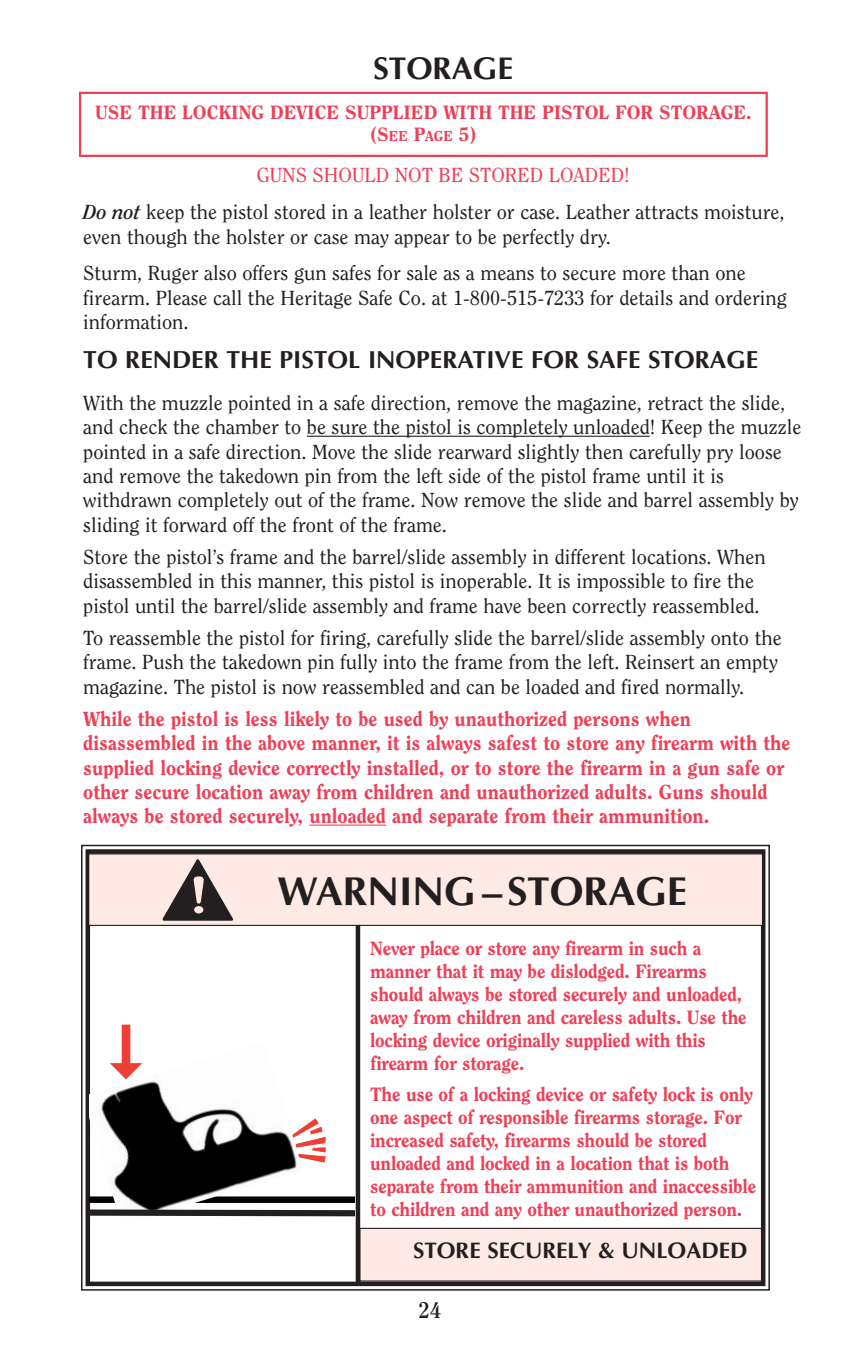
<style>
.page{position:relative;width:851px;height:1357px;background:#fff}
.page>*{position:absolute;margin:0;border:0;box-sizing:border-box;transform-origin:0 0}
.t1{font:700 40.5px "Optima";color:#231f20}
.t2{font:700 31.5px "Optima";color:#231f20}
.t3{font:700 24.75px "Optima";color:#231f20}
.t4{font:700 22.5px "Optima";color:#231f20}
.t5{font:700 22.5px "Clearface";color:#231f20}
.t6{font:20.25px/24.3px "Clearface";color:#231f20}
.t7{font:800 20.25px/24.3px "Clearface";color:#ef3f56}
.t8{font:800 19.12px/22.9px "Clearface";letter-spacing:-.01em;color:#ef3f56}
.s1{font-size:14.4px}
.s2{color:#ef3f56}
.s3{font-weight:700;font-style:italic}
</style>
<div class="page">
<hr style="left:307px;top:436px;width:342px;height:1px;background:#231f20">
<hr style="left:309px;top:824px;width:77px;height:2px;background:#ef3f56">
<div style="left:79px;top:92px;width:688px;height:65px;border:2px solid #ef3f56"></div>
<div style="left:360px;top:1228px;width:402px;height:53px;background:#feeae5"></div>
<div style="left:359px;top:1228px;width:404px;height:53px;border:1px solid #231f20"></div>
<div style="left:81px;top:845px;width:689px;height:445px;border:2px solid #231f20"></div>
<div style="left:86px;top:849px;width:679px;height:437px;border:4px solid #231f20"></div>
<div style="left:89px;top:854px;width:673px;height:71px;background:#feeae5"></div>
<div style="left:88px;top:853px;width:675px;height:73px;border:1px solid #231f20"></div>
<svg style="left:162px;top:859px;width:71px;height:62px"></svg>
<hr style="left:356px;top:925px;width:4px;height:357px;background:#231f20">
<svg style="left:121px;top:1024px;width:10px;height:17px"></svg>
<img style="left:303px;top:1118px;width:51px;height:85px">
<img style="left:89px;top:1041px;width:214px;height:184px">
<svg style="left:89px;top:1206px;width:265px;height:13px"></svg>
<h2 class="t2" style="left:373px;top:56px;width:141px">STORAGE</h2>
<p class="t8" style="left:95px;top:103px;width:658px;line-height:21.6px;text-align:center">USE THE LOCKING DEVICE SUPPLIED WITH THE PISTOL FOR STORAGE. (S<span class="s1">EE</span> P<span class="s1">AGE</span> 5)</p>
<p class="t6" style="left:83px;top:158px;width:702px;line-height:37.1px;text-indent:173px"><span class="s2">GUNS SHOULD NOT BE STORED LOADED!<br></span><span class="s3">Do not</span> keep the pistol stored in a leather holster or case. Leather attracts moisture,</p>
<p class="t6" style="left:83px;top:219px;width:664px;line-height:36.9px">even though the holster or case may appear to be perfectly dry.<br>Sturm, Ruger also offers gun safes for sale as a means to secure more than one</p>
<p class="t6" style="left:83px;top:287px;width:705px">firearm. Please call the Heritage Safe Co. at 1-800-515-7233 for details and ordering information.</p>
<p class="t3" style="left:83px;top:349px;width:676px">TO RENDER THE PISTOL INOPERATIVE FOR SAFE STORAGE</p>
<p class="t6" style="left:83px;top:392px;width:719px">With the muzzle pointed in a safe direction, remove the magazine, retract the slide, and check the chamber to be sure the pistol is completely unloaded! Keep the muzzle pointed in a safe direction. Move the slide rearward slightly then carefully pry loose and remove the takedown pin from the left side of the pistol frame until it is withdrawn completely out of the frame. Now remove the slide and barrel assembly by sliding it forward off the front of the frame.</p>
<p class="t6" style="left:83px;top:546px;width:684px">Store the pistol’s frame and the barrel/slide assembly in different locations. When disassembled in this manner, this pistol is inoperable. It is impossible to fire the pistol until the barrel/slide assembly and frame have been correctly reassembled.</p>
<p class="t6" style="left:83px;top:627px;width:699px">To reassemble the pistol for firing, carefully slide the barrel/slide assembly onto the frame. Push the takedown pin fully into the frame from the left. Reinsert an empty magazine. The pistol is now reassembled and can be loaded and fired normally.</p>
<p class="t7" style="left:83px;top:708px;width:708px">While the pistol is less likely to be used by unauthorized persons when disassembled in the above manner, it is always safest to store any firearm with the supplied locking device correctly installed, or to store the firearm in a gun safe or other secure location away from children and unauthorized adults. Guns should always be stored securely, unloaded and separate from their ammunition.</p>
<h1 class="t1" style="left:277px;top:875px;width:411px">WARNING –STORAGE</h1>
<p class="t8" style="left:370px;top:938px;width:378px">Never place or store any firearm in such a manner that it may be dislodged. Firearms should always be stored securely and unloaded, away from children and careless adults. Use the locking device originally supplied with this firearm for storage.</p>
<p class="t8" style="left:370px;top:1084px;width:387px">The use of a locking device or safety lock is only one aspect of responsible firearms storage. For increased safety, firearms should be stored unloaded and locked in a location that is both separate from their ammunition and inaccessible to children and any other unauthorized person.</p>
<p class="t4" style="left:413px;top:1241px;width:336px">STORE SECURELY &amp; UNLOADED</p>
<p class="t5" style="left:418px;top:1300px;width:24px">24</p>
</div>
